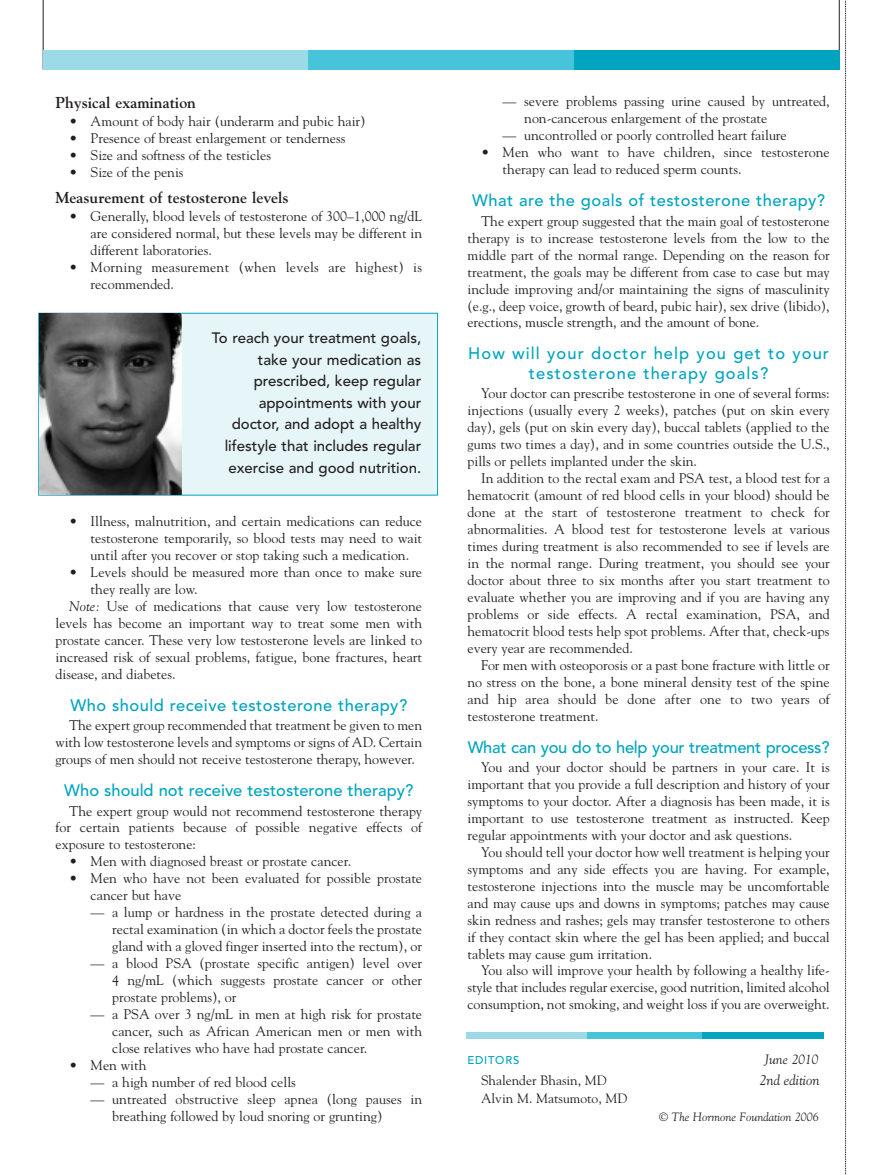
<style>
.page{position:relative;width:878px;height:1175px;background:#fff}
.page>*{position:absolute;margin:0;border:0;box-sizing:border-box;transform-origin:0 0}
.t1{font:500 16.5px "Avenir";letter-spacing:.03em;color:#00a4bf}
.t2{font:500 16.5px/19.4px "Avenir";letter-spacing:.065em;color:#00a4bf;text-align:center}
.t3{font:500 16.5px "Avenir";letter-spacing:-.015em;color:#00a4bf}
.t4{font:500 16.5px "Avenir";color:#00a4bf}
.t5{font:700 15.75px "Goudy";color:#231f20}
.t6{font:500 15px/21.6px "Avenir";color:#231f20;text-align:right}
.t7{font:italic 14.25px "Goudy";color:#231f20}
.t8{font:13.95px/17px "Goudy";color:#231f20;text-align:justify}
.t9{font:13.95px/17px "Goudy";letter-spacing:.02em;color:#231f20}
.t10{font:13.5px "Goudy";color:#231f20}
.t11{font:italic 13.5px "Goudy";color:#231f20}
.t12{font:italic 12px "Goudy";color:#231f20}
.t13{font:500 11.25px "Avenir";letter-spacing:.065em;color:#00a4bf}
.s1{font-style:italic}
</style>
<div class="page">
<hr style="left:43px;top:0;width:1px;height:69px;background:#231f20">
<hr style="left:838px;top:0;width:1px;height:69px;background:#231f20">
<div style="left:43px;top:50px;width:265px;height:19px;background:#9ddae8"></div>
<div style="left:308px;top:50px;width:266px;height:19px;background:#47c4d9"></div>
<div style="left:574px;top:50px;width:265px;height:19px;background:#00a4bf"></div>
<div style="left:466px;top:1032px;width:121px;height:7px;background:#9ddae8"></div>
<div style="left:587px;top:1032px;width:120px;height:7px;background:#47c4d9"></div>
<div style="left:702px;top:1032px;width:121px;height:7px;background:#00a4bf"></div>
<div style="left:39px;top:313px;width:398px;height:182px;background:#e6f5f8"></div>
<div style="left:38px;top:313px;width:400px;height:182px;border:1px solid #00a4bf"></div>
<img style="left:39px;top:314px;width:142px;height:180px">
<svg style="left:845px;top:0;width:1px;height:1174px"></svg>
<p class="t5" style="left:55px;top:96px;width:142px">Physical examination</p>
<p class="t8" style="left:69px;top:114px;width:298px">• Amount of body hair (underarm and pubic hair)</p>
<p class="t8" style="left:69px;top:131px;width:278px">• Presence of breast enlargement or tenderness</p>
<p class="t8" style="left:69px;top:148px;width:203px">• Size and softness of the testicles</p>
<p class="t8" style="left:69px;top:165px;width:116px">• Size of the penis</p>
<p class="t5" style="left:55px;top:191px;width:235px">Measurement of testosterone levels</p>
<p class="t8" style="left:91px;top:209px;width:333px;text-indent:-22px">• Generally, blood levels of testosterone of 300–1,000 ng/dL are considered normal, but these levels may be different in different laboratories.</p>
<p class="t9" style="left:91px;top:259px;width:333px;text-indent:-22px">• Morning measurement (when levels are highest) is recommended.</p>
<p class="t6" style="left:212px;top:329px;width:211px">To reach your treatment goals, take your medication as prescribed, keep regular appointments with your doctor, and adopt a healthy lifestyle that includes regular exercise and good nutrition.</p>
<p class="t8" style="left:91px;top:514px;width:333px;text-indent:-22px">• Illness, malnutrition, and certain medications can reduce testosterone temporarily, so blood tests may need to wait until after you recover or stop taking such a medication.</p>
<p class="t8" style="left:69px;top:564px;width:354px">• Levels should be measured more than once to make sure</p>
<p class="t8" style="left:91px;top:581px;width:108px">they really are low.</p>
<p class="t8" style="left:69px;top:598px;width:354px"><span class="s1">Note:</span> Use of medications that cause very low testosterone</p>
<p class="t8" style="left:55px;top:615px;width:368px">levels has become an important way to treat some men with</p>
<p class="t8" style="left:55px;top:632px;width:368px">prostate cancer. These very low testosterone levels are linked to</p>
<p class="t8" style="left:55px;top:649px;width:368px">increased risk of sexual problems, fatigue, bone fractures, heart</p>
<p class="t8" style="left:55px;top:666px;width:121px">disease, and diabetes.</p>
<p class="t1" style="left:70px;top:698px;width:338px">Who should receive testosterone therapy?</p>
<p class="t8" style="left:56px;top:718px;width:368px;text-indent:13px">The expert group recommended that treatment be given to men with low testosterone levels and symptoms or signs of AD. Certain groups of men should not receive testosterone therapy, however.</p>
<p class="t4" style="left:64px;top:783px;width:350px">Who should not receive testosterone therapy?</p>
<p class="t8" style="left:56px;top:803px;width:368px;text-indent:13px">The expert group would not recommend testosterone therapy for certain patients because of possible negative effects of exposure to testosterone:</p>
<p class="t8" style="left:69px;top:854px;width:284px">• Men with diagnosed breast or prostate cancer.</p>
<p class="t8" style="left:91px;top:871px;width:333px;text-indent:-22px">• Men who have not been evaluated for possible prostate cancer but have</p>
<p class="t8" style="left:112px;top:905px;width:311px;text-indent:-22px">— a lump or hardness in the prostate detected during a rectal examination (in which a doctor feels the prostate gland with a gloved finger inserted into the rectum), or</p>
<p class="t8" style="left:112px;top:956px;width:311px;text-indent:-22px">— a blood PSA (prostate specific antigen) level over 4 ng/mL (which suggests prostate cancer or other prostate problems), or</p>
<p class="t8" style="left:112px;top:1006px;width:311px;text-indent:-22px">— a PSA over 3 ng/mL in men at high risk for prostate cancer, such as African American men or men with close relatives who have had prostate cancer.</p>
<p class="t8" style="left:69px;top:1057px;width:79px">• Men with</p>
<p class="t8" style="left:91px;top:1074px;width:207px">— a high number of red blood cells</p>
<p class="t8" style="left:112px;top:1091px;width:311px;text-indent:-22px">— untreated obstructive sleep apnea (long pauses in breathing followed by loud snoring or grunting)</p>
<p class="t8" style="left:524px;top:94px;width:307px;text-indent:-22px">— severe problems passing urine caused by untreated, non-cancerous enlargement of the prostate</p>
<p class="t8" style="left:502px;top:128px;width:286px">— uncontrolled or poorly controlled heart failure</p>
<p class="t8" style="left:502px;top:145px;width:328px;text-indent:-22px">• Men who want to have children, since testosterone therapy can lead to reduced sperm counts.</p>
<p class="t1" style="left:472px;top:194px;width:354px">What are the goals of testosterone therapy?</p>
<p class="t8" style="left:467px;top:213px;width:364px;text-indent:13px">The expert group suggested that the main goal of testosterone therapy is to increase testosterone levels from the low to the middle part of the normal range. Depending on the reason for treatment, the goals may be different from case to case but may include improving and/or maintaining the signs of masculinity (e.g., deep voice, growth of beard, pubic hair), sex drive (libido), erections, muscle strength, and the amount of bone.</p>
<p class="t2" style="left:468px;top:346px;width:362px">How will your doctor help you get to your testosterone therapy goals?</p>
<p class="t8" style="left:467px;top:386px;width:364px;text-indent:13px">Your doctor can prescribe testosterone in one of several forms: injections (usually every 2 weeks), patches (put on skin every day), gels (put on skin every day), buccal tablets (applied to the gums two times a day), and in some countries outside the U.S., pills or pellets implanted under the skin.</p>
<p class="t8" style="left:467px;top:471px;width:364px;text-indent:13px">In addition to the rectal exam and PSA test, a blood test for a hematocrit (amount of red blood cells in your blood) should be done at the start of testosterone treatment to check for abnormalities. A blood test for testosterone levels at various times during treatment is also recommended to see if levels are in the normal range. During treatment, you should see your doctor about three to six months after you start treatment to evaluate whether you are improving and if you are having any problems or side effects. A rectal examination, PSA, and hematocrit blood tests help spot problems. After that, check-ups every year are recommended.</p>
<p class="t8" style="left:467px;top:657px;width:364px;text-indent:13px">For men with osteoporosis or a past bone fracture with little or no stress on the bone, a bone mineral density test of the spine and hip area should be done after one to two years of testosterone treatment.</p>
<p class="t3" style="left:467px;top:740px;width:363px">What can you do to help your treatment process?</p>
<p class="t8" style="left:467px;top:759px;width:364px;text-indent:13px">You and your doctor should be partners in your care. It is important that you provide a full description and history of your symptoms to your doctor. After a diagnosis has been made, it is important to use testosterone treatment as instructed. Keep regular appointments with your doctor and ask questions.</p>
<p class="t8" style="left:467px;top:844px;width:364px;text-indent:13px">You should tell your doctor how well treatment is helping your symptoms and any side effects you are having. For example, testosterone injections into the muscle may be uncomfortable and may cause ups and downs in symptoms; patches may cause skin redness and rashes; gels may transfer testosterone to others if they contact skin where the gel has been applied; and buccal tablets may cause gum irritation.</p>
<p class="t8" style="left:467px;top:963px;width:364px;text-indent:13px">You also will improve your health by following a healthy life&shy;style that includes regular exercise, good nutrition, limited alcohol consumption, not smoking, and weight loss if you are overweight.</p>
<p class="t13" style="left:467px;top:1055px;width:53px">EDITORS</p>
<p class="t11" style="left:764px;top:1054px;width:55px">June 2010</p>
<p class="t10" style="left:481px;top:1074px;width:127px">Shalender Bhasin, MD</p>
<p class="t7" style="left:759px;top:1073px;width:62px">2nd edition</p>
<p class="t10" style="left:481px;top:1092px;width:148px">Alvin M. Matsumoto, MD</p>
<p class="t12" style="left:659px;top:1111px;width:161px">© The Hormone Foundation 2006</p>
</div>
